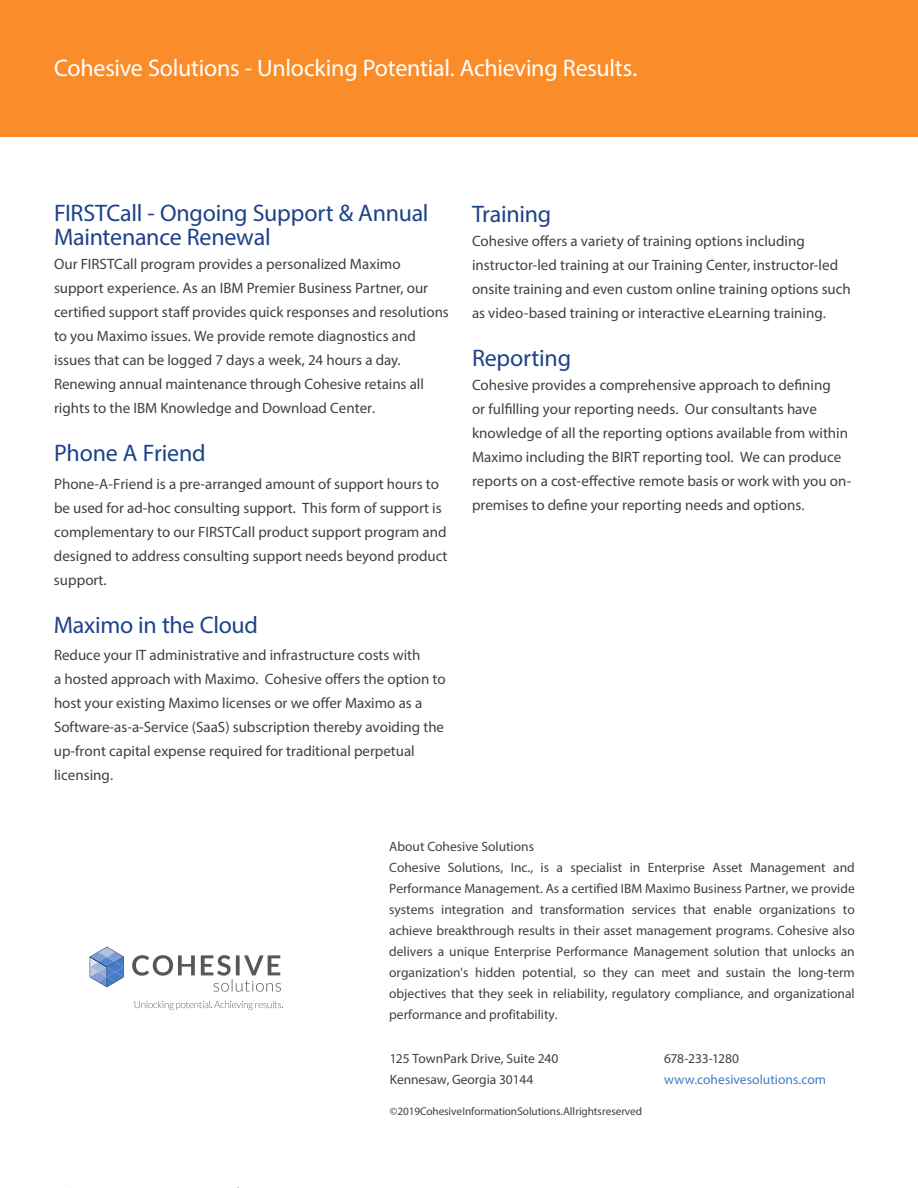
<style>
.page{position:relative;width:918px;height:1188px;background:#fff}
.page>*{position:absolute;margin:0;border:0;box-sizing:border-box;transform-origin:0 0}
.t1{font:24px/24px "Myriad Pro";letter-spacing:-.01em;color:#1e4289}
.t2{font:24px "Myriad Pro";letter-spacing:-.01em;color:#fff}
.t3{font:15px/24px "Myriad Pro";color:#414042}
.t4{font:13.5px/21px "Myriad Pro";color:#414042}
.t5{font:13.5px "Myriad Pro";letter-spacing:.005em;color:#407cc9}
.t6{font:11.25px "Myriad Pro";letter-spacing:-.01em;color:#414042}
</style>
<div class="page">
<div style="left:0;top:0;width:918px;height:137px;background:#fa8d29"></div>
<svg style="left:132px;top:955px;width:63px;height:21px"></svg>
<svg style="left:201px;top:955px;width:80px;height:37px"></svg>
<svg style="left:90px;top:947px;width:34px;height:40px"></svg>
<svg style="left:135px;top:1001px;width:148px;height:9px"></svg>
<h1 class="t2" style="left:54px;top:53px;width:585px">Cohesive Solutions - Unlocking Potential. Achieving Results.</h1>
<h1 class="t1" style="left:54px;top:201px;width:376px">FIRSTCall - Ongoing Support &amp; Annual<br>Maintenance Renewal</h1>
<p class="t3" style="left:54px;top:252px;width:396px">Our FIRSTCall program provides a personalized Maximo support experience. As an IBM Premier Business Partner, our certified support staff provides quick responses and resolutions to you Maximo issues. We provide remote diagnostics and issues that can be logged 7 days a week, 24 hours a day.<br>Renewing annual maintenance through Cohesive retains all rights to the IBM Knowledge and Download Center.</p>
<h1 class="t1" style="left:54px;top:441px;width:153px">Phone A Friend</h1>
<p class="t3" style="left:54px;top:471px;width:395px">Phone-A-Friend is a pre-arranged amount of support hours to be used for ad-hoc consulting support. This form of support is complementary to our FIRSTCall product support program and designed to address consulting support needs beyond product support.</p>
<h1 class="t1" style="left:54px;top:612px;width:206px">Maximo in the Cloud</h1>
<p class="t3" style="left:54px;top:643px;width:393px">Reduce your IT administrative and infrastructure costs with<br>a hosted approach with Maximo. Cohesive offers the option to host your existing Maximo licenses or we offer Maximo as a Software-as-a-Service (SaaS) subscription thereby avoiding the up-front capital expense required for traditional perpetual licensing.</p>
<h1 class="t1" style="left:472px;top:202px;width:81px">Training</h1>
<p class="t3" style="left:472px;top:229px;width:380px">Cohesive offers a variety of training options including instructor-led training at our Training Center, instructor-led onsite training and even custom online training options such as video-based training or interactive eLearning training.</p>
<h1 class="t1" style="left:472px;top:346px;width:101px">Reporting</h1>
<p class="t3" style="left:472px;top:373px;width:381px">Cohesive provides a comprehensive approach to defining<br>or fulfilling your reporting needs. Our consultants have knowledge of all the reporting options available from within Maximo including the BIRT reporting tool. We can produce reports on a cost-effective remote basis or work with you on&shy;premises to define your reporting needs and options.</p>
<p class="t4" style="left:389px;top:836px;width:467px">About Cohesive Solutions<br>Cohesive Solutions, Inc., is a specialist in Enterprise Asset Management and Performance Management. As a certified IBM Maximo Business Partner, we provide systems integration and transformation services that enable organizations to achieve breakthrough results in their asset management programs. Cohesive also delivers a unique Enterprise Performance Management solution that unlocks an organization's hidden potential, so they can meet and sustain the long-term objectives that they seek in reliability, regulatory compliance, and organizational performance and profitability.</p>
<p class="t4" style="left:664px;top:1047px;width:77px">678-233-1280</p>
<p class="t5" style="left:664px;top:1071px;width:164px">www.cohesivesolutions.com</p>
<p class="t4" style="left:390px;top:1047px;width:170px">125 TownPark Drive, Suite 240<br>Kennesaw, Georgia 30144</p>
<p class="t6" style="left:390px;top:1104px;width:254px">©2019Cohesive Information Solutions. All rights reserved</p>
</div>
